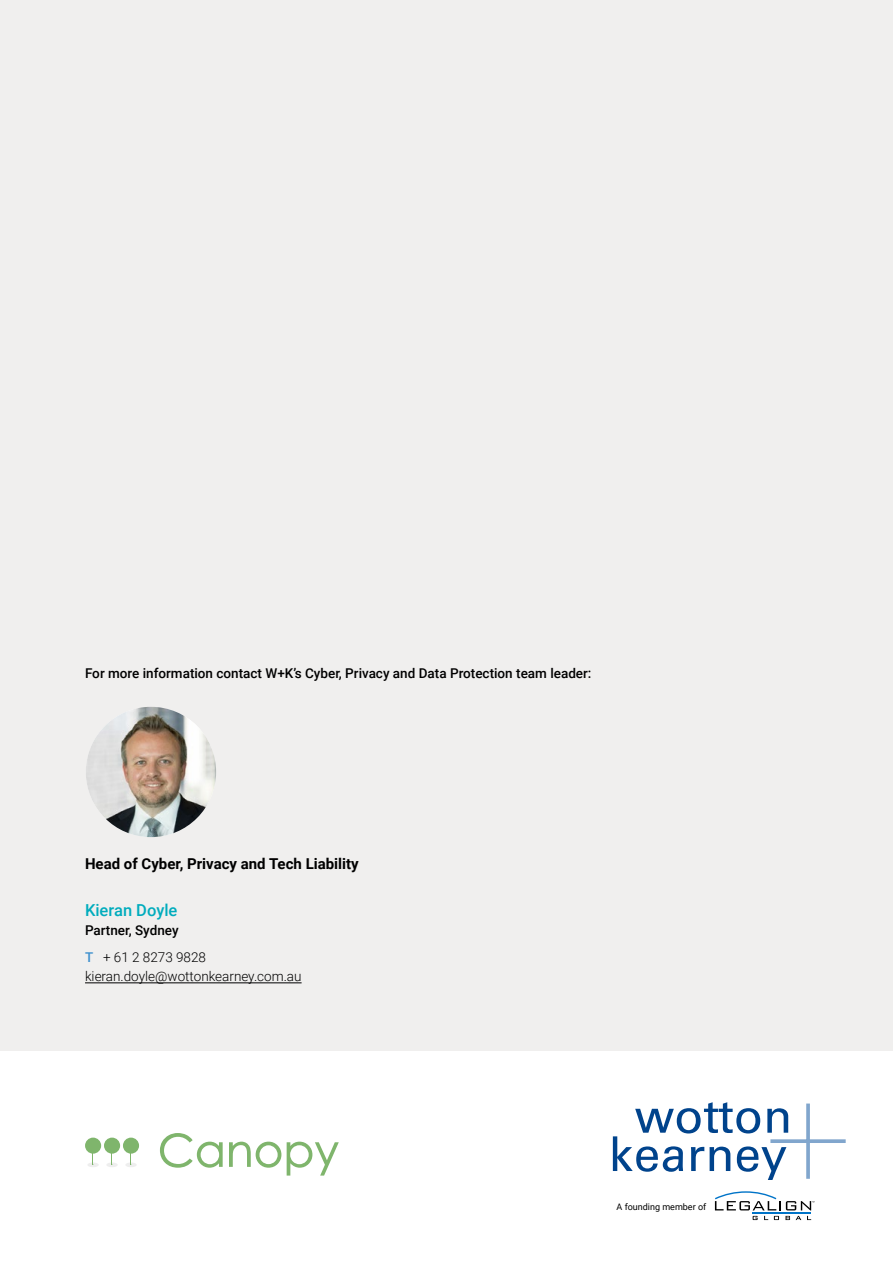
<style>
.page{position:relative;width:893px;height:1263px;background:#fff}
.page>*{position:absolute;margin:0;border:0;box-sizing:border-box;transform-origin:0 0}
.t1{font:500 16.5px "Roboto";color:#00acbd}
.t2{font:700 15px "Roboto";color:#000}
.t3{font:500 13.5px/26.7px "Roboto";color:#000}
.t4{font:300 13.5px "Roboto";color:#000}
.t5{font:9px "Roboto";color:#000}
.s1{color:#3d90ce}
.s2{font-weight:300}
</style>
<div class="page">
<hr style="left:753px;top:1212px;width:58px;height:2px;background:#0074c8">
<svg style="left:753px;top:1216px;width:5px;height:4px"></svg>
<svg style="left:774px;top:1216px;width:5px;height:4px"></svg>
<svg style="left:785px;top:1216px;width:5px;height:4px"></svg>
<svg style="left:796px;top:1216px;width:5px;height:4px"></svg>
<svg style="left:715px;top:1191px;width:99px;height:19px"></svg>
<svg style="left:613px;top:1102px;width:175px;height:77px"></svg>
<svg style="left:806px;top:1103px;width:4px;height:76px"></svg>
<svg style="left:770px;top:1139px;width:76px;height:4px"></svg>
<div style="left:0;top:0;width:893px;height:1050px;background:#f0efee"></div>
<hr style="left:85px;top:982px;width:217px;height:1px;background:#000">
<img style="left:86px;top:707px;width:130px;height:130px;border-radius:65px">
<div style="left:87px;top:1162px;width:12px;height:5px;background:#eee;border-radius:50%"></div>
<svg style="left:92px;top:1153px;width:1px;height:12px"></svg>
<div style="left:85px;top:1137px;width:16px;height:16px;background:#7fb56c;border-radius:50%"></div>
<div style="left:106px;top:1162px;width:12px;height:5px;background:#eee;border-radius:50%"></div>
<svg style="left:111px;top:1153px;width:1px;height:12px"></svg>
<div style="left:104px;top:1137px;width:16px;height:16px;background:#7fb56c;border-radius:50%"></div>
<div style="left:125px;top:1162px;width:12px;height:5px;background:#eee;border-radius:50%"></div>
<svg style="left:130px;top:1153px;width:1px;height:12px"></svg>
<div style="left:123px;top:1137px;width:16px;height:16px;background:#7fb56c;border-radius:50%"></div>
<svg style="left:160px;top:1133px;width:63px;height:35px"></svg>
<svg style="left:229px;top:1142px;width:52px;height:26px"></svg>
<svg style="left:287px;top:1142px;width:52px;height:33px"></svg>
<p class="t3" style="left:85px;top:660px;width:508px">For more information contact W+K’s Cyber, Privacy and Data Protection team leader:</p>
<p class="t2" style="left:85px;top:853px;width:275px">Head of Cyber, Privacy and Tech Liability</p>
<p class="t1" style="left:85px;top:899px;width:94px">Kieran Doyle</p>
<p class="t3" style="left:85px;top:916px;width:123px">Partner, Sydney<br><span class="s1">T</span> <span class="s2">+ 61 2 8273 9828</span></p>
<p class="t4" style="left:85px;top:966px;width:218px">kieran.doyle@wottonkearney.com.au</p>
<p class="t5" style="left:617px;top:1201px;width:91px">A founding member of</p>
</div>
